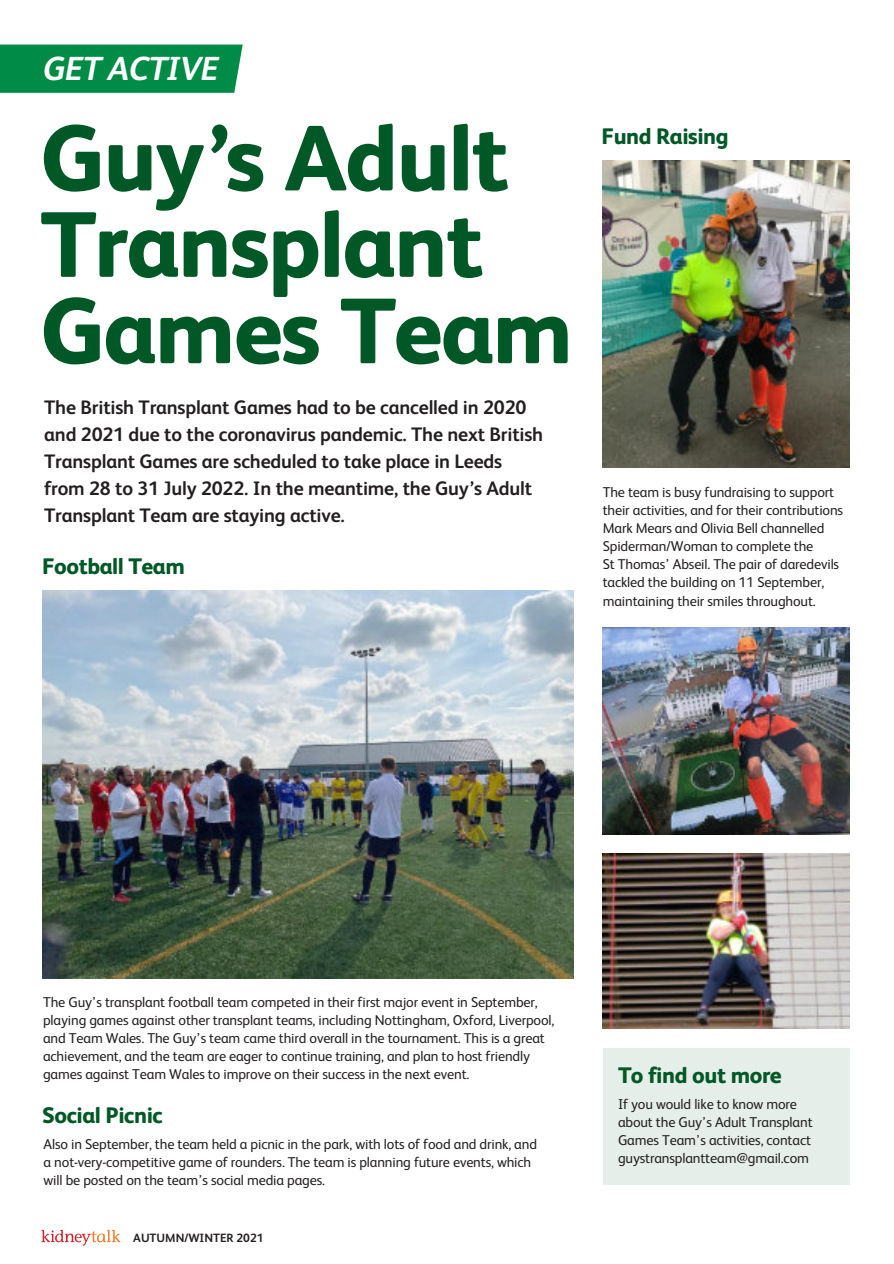
<style>
.page{position:relative;width:894px;height:1264px;background:#fff}
.page>*{position:absolute;margin:0;border:0;box-sizing:border-box;transform-origin:0 0}
.t1{font:800 93px/86.4px "FS Albert";letter-spacing:-.02em;color:#005826}
.t2{font:italic 700 33.45px "FS Albert";letter-spacing:-.02em;color:#fff}
.t3{font:800 22.5px "FS Albert";letter-spacing:-.02em;color:#005826}
.t4{font:700 19.5px/27px "FS Albert";letter-spacing:-.01em;color:#231f20}
.t5{font:14.25px/18px "FS Albert";letter-spacing:-.01em;color:#231f20}
.t6{font:700 12px "FS Albert";color:#231f20}
</style>
<div class="page">
<img style="left:602px;top:854px;width:247px;height:174px">
<div style="left:602px;top:1048px;width:247px;height:136px;background:#e6eee9"></div>
<svg style="left:41px;top:1229px;width:79px;height:16px"></svg>
<div style="left:0;top:45px;width:242px;height:48px;background:#008c46"></div>
<img style="left:43px;top:590px;width:530px;height:388px">
<img style="left:602px;top:628px;width:247px;height:206px">
<img style="left:602px;top:161px;width:247px;height:307px">
<h2 class="t2" style="left:44px;top:54px;width:177px">GET ACTIVE</h2>
<h1 class="t1" style="left:40px;top:122px;width:534px">Guy’s Adult<br>Transplant<br>Games Team</h1>
<p class="t4" style="left:44px;top:395px;width:500px">The British Transplant Games had to be cancelled in 2020 and 2021 due to the coronavirus pandemic. The next British Transplant Games are scheduled to take place in Leeds from 28 to 31 July 2022. In the meantime, the Guy’s Adult Transplant Team are staying active.</p>
<h3 class="t3" style="left:42px;top:557px;width:144px">Football Team</h3>
<h3 class="t3" style="left:601px;top:127px;width:129px">Fund Raising</h3>
<p class="t5" style="left:602px;top:484px;width:242px">The team is busy fundraising to support their activities, and for their contributions Mark Mears and Olivia Bell channelled Spiderman/Woman to complete the<br>St Thomas’ Abseil. The pair of daredevils tackled the building on 11 September, maintaining their smiles throughout.</p>
<p class="t5" style="left:43px;top:994px;width:512px">The Guy’s transplant football team competed in their first major event in September, playing games against other transplant teams, including Nottingham, Oxford, Liverpool, and Team Wales. The Guy’s team came third overall in the tournament. This is a great achievement, and the team are eager to continue training, and plan to host friendly games against Team Wales to improve on their success in the next event.</p>
<h3 class="t3" style="left:42px;top:1105px;width:122px">Social Picnic</h3>
<p class="t5" style="left:44px;top:1136px;width:495px">Also in September, the team held a picnic in the park, with lots of food and drink, and a not-very-competitive game of rounders. The team is planning future events, which will be posted on the team’s social media pages.</p>
<p class="t6" style="left:133px;top:1232px;width:132px">AUTUMN/WINTER 2021</p>
<h3 class="t3" style="left:618px;top:1065px;width:165px">To find out more</h3>
<p class="t5" style="left:618px;top:1095px;width:196px">If you would like to know more about the Guy’s Adult Transplant<br>Games Team’s activities, contact guystransplantteam@gmail.com</p>
</div>
